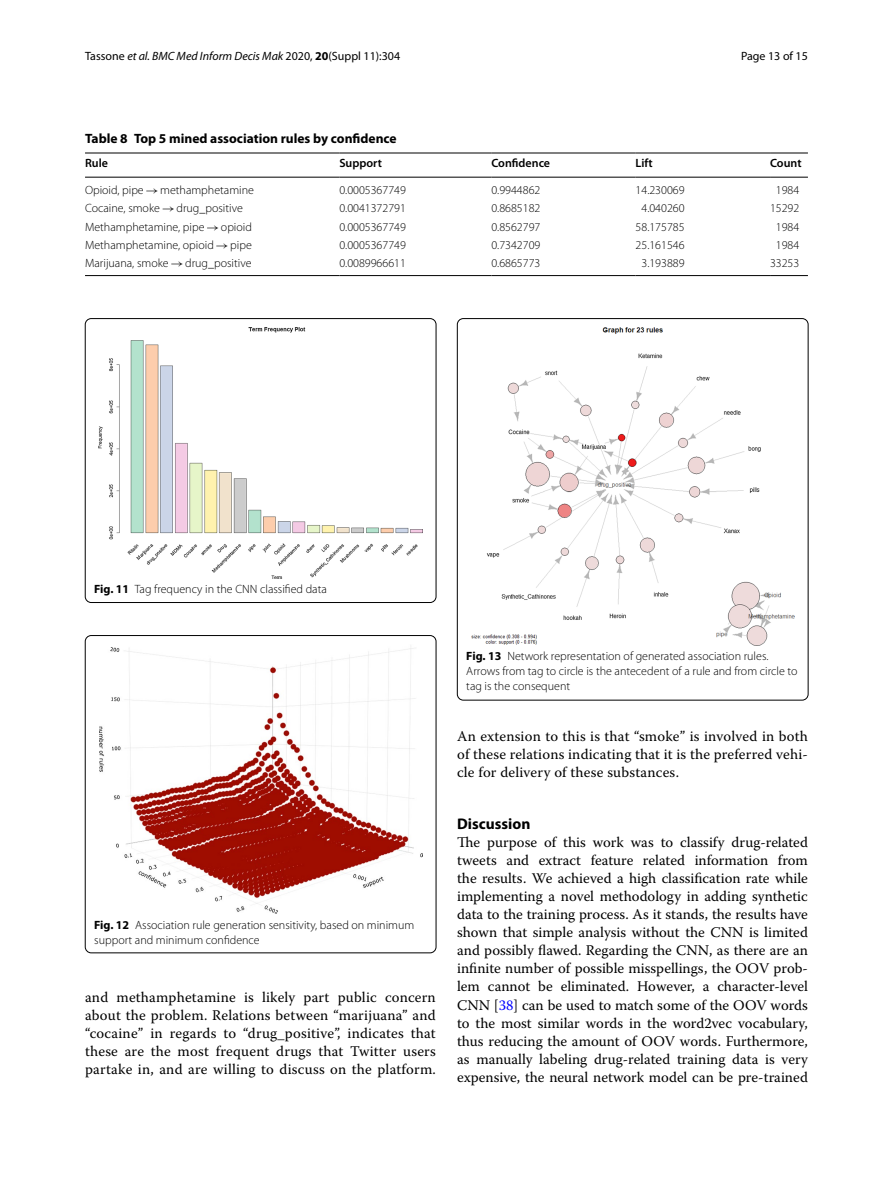
<style>
.page{position:relative;width:893px;height:1187px;background:#fff}
.page>*{position:absolute;margin:0;border:0;box-sizing:border-box;transform-origin:0 0}
.t1{font:700 15.45px "Myriad Pro";color:#000}
.t2{font:14.7px/18px "Warnock Pro";letter-spacing:.015em;color:#000;text-align:justify}
.t3{font:700 13.5px "Myriad Pro";color:#000}
.t4{font:300 12px/15px "Myriad Pro";color:#000}
.t5{font:12px "Myriad Pro";color:#000}
.t6{font:600 12px "Myriad Pro";color:#000}
.s1{font-style:italic}
.s2{font-weight:700}
.s3{font-family:"MTSYN17";font-weight:400}
.s4{font-family:"MTSYN18";font-weight:400}
.s5{font-family:"MTSYN19";font-weight:400}
.s6{font-family:"MTSYN20";font-weight:400}
.s7{font-family:"MTSYN16";font-weight:400}
.s8{color:#00f}
</style>
<div class="page">
<hr style="left:85px;top:153px;width:254px;height:1px;background:#000">
<hr style="left:85px;top:177px;width:254px;height:1px;background:#000">
<hr style="left:339px;top:153px;width:152px;height:1px;background:#000">
<hr style="left:339px;top:177px;width:152px;height:1px;background:#000">
<hr style="left:491px;top:153px;width:145px;height:1px;background:#000">
<hr style="left:491px;top:177px;width:145px;height:1px;background:#000">
<hr style="left:636px;top:153px;width:134px;height:1px;background:#000">
<hr style="left:636px;top:177px;width:134px;height:1px;background:#000">
<hr style="left:770px;top:153px;width:38px;height:1px;background:#000">
<hr style="left:770px;top:177px;width:38px;height:1px;background:#000">
<hr style="left:85px;top:275px;width:254px;height:1px;background:#000">
<hr style="left:339px;top:275px;width:152px;height:1px;background:#000">
<hr style="left:491px;top:275px;width:145px;height:1px;background:#000">
<hr style="left:636px;top:275px;width:134px;height:1px;background:#000">
<hr style="left:770px;top:275px;width:38px;height:1px;background:#000">
<img style="left:99px;top:327px;width:323px;height:251px">
<div style="left:85px;top:318px;width:351px;height:284px;border:1px solid #000;border-radius:6px"></div>
<img style="left:99px;top:647px;width:323px;height:266px">
<div style="left:85px;top:635px;width:351px;height:317px;border:1px solid #000;border-radius:6px"></div>
<img style="left:471px;top:327px;width:323px;height:318px">
<div style="left:457px;top:318px;width:351px;height:382px;border:1px solid #000;border-radius:6px"></div>
<p class="t5" style="left:85px;top:48px;width:317px">Tassone <span class="s1">et al. BMC Med Inform Decis Mak</span> 2020, <span class="s2">20</span>(Suppl 11):304</p>
<p class="t5" style="left:741px;top:48px;width:68px">Page 13 of 15</p>
<p class="t3" style="left:85px;top:130px;width:313px">Table 8 Top 5 mined association rules by confidence</p>
<p class="t6" style="left:85px;top:156px;width:24px">Rule</p>
<p class="t6" style="left:339px;top:156px;width:44px">Support</p>
<p class="t6" style="left:491px;top:156px;width:60px">Confidence</p>
<p class="t6" style="left:636px;top:156px;width:19px">Lift</p>
<p class="t6" style="left:770px;top:156px;width:33px">Count</p>
<p class="t4" style="left:85px;top:183px;width:170px">Opioid, pipe <span class="s3">→</span> methamphetamine</p>
<p class="t4" style="left:339px;top:183px;width:68px">0.0005367749</p>
<p class="t4" style="left:491px;top:183px;width:50px">0.9944862</p>
<p class="t4" style="left:636px;top:183px;width:50px">14.230069</p>
<p class="t4" style="left:776px;top:183px;width:25px">1984</p>
<p class="t4" style="left:85px;top:201px;width:159px">Cocaine, smoke <span class="s4">→</span> drug_positive</p>
<p class="t4" style="left:339px;top:201px;width:68px">0.0041372791</p>
<p class="t4" style="left:491px;top:201px;width:50px">0.8685182</p>
<p class="t4" style="left:641px;top:201px;width:45px">4.040260</p>
<p class="t4" style="left:770px;top:201px;width:31px">15292</p>
<p class="t4" style="left:85px;top:219px;width:168px">Methamphetamine, pipe <span class="s5">→</span> opioid</p>
<p class="t4" style="left:339px;top:219px;width:68px">0.0005367749</p>
<p class="t4" style="left:491px;top:219px;width:50px">0.8562797</p>
<p class="t4" style="left:636px;top:219px;width:50px">58.175785</p>
<p class="t4" style="left:776px;top:219px;width:25px">1984</p>
<p class="t4" style="left:85px;top:237px;width:168px">Methamphetamine, opioid <span class="s6">→</span> pipe</p>
<p class="t4" style="left:339px;top:237px;width:68px">0.0005367749</p>
<p class="t4" style="left:491px;top:237px;width:50px">0.7342709</p>
<p class="t4" style="left:636px;top:237px;width:50px">25.161546</p>
<p class="t4" style="left:776px;top:237px;width:25px">1984</p>
<p class="t4" style="left:85px;top:256px;width:168px">Marijuana, smoke <span class="s7">→</span> drug_positive</p>
<p class="t4" style="left:339px;top:256px;width:68px">0.0089966611</p>
<p class="t4" style="left:491px;top:256px;width:50px">0.6865773</p>
<p class="t4" style="left:641px;top:256px;width:45px">3.193889</p>
<p class="t4" style="left:770px;top:256px;width:31px">33253</p>
<p class="t4" style="left:94px;top:582px;width:234px"><span class="s2">Fig. 11</span> Tag frequency in the CNN classified data</p>
<p class="t4" style="left:94px;top:917px;width:321px"><span class="s2">Fig. 12</span> Association rule generation sensitivity, based on minimum support and minimum confidence</p>
<p class="t2" style="left:85px;top:987px;width:352px">and methamphetamine is likely part public concern about the problem. Relations between “marijuana” and “cocaine” in regards to “drug_positive”, indicates that these are the most frequent drugs that Twitter users partake in, and are willing to discuss on the platform.</p>
<p class="t4" style="left:466px;top:649px;width:333px"><span class="s2">Fig. 13</span> Network representation of generated association rules.<br>Arrows from tag to circle is the antecedent of a rule and from circle to tag is the consequent</p>
<p class="t2" style="left:457px;top:726px;width:352px">An extension to this is that “smoke” is involved in both of these relations indicating that it is the preferred vehi&shy;cle for delivery of these substances.</p>
<p class="t1" style="left:457px;top:814px;width:75px">Discussion</p>
<p class="t2" style="left:457px;top:833px;width:352px">The purpose of this work was to classify drug-related tweets and extract feature related information from the results. We achieved a high classification rate while implementing a novel methodology in adding synthetic data to the training process. As it stands, the results have shown that simple analysis without the CNN is limited and possibly flawed. Regarding the CNN, as there are an infinite number of possible misspellings, the OOV prob&shy;lem cannot be eliminated. However, a character-level CNN [<span class="s8">38</span>] can be used to match some of the OOV words to the most similar words in the word2vec vocabulary, thus reducing the amount of OOV words. Furthermore, as manually labeling drug-related training data is very expensive, the neural network model can be pre-trained</p>
</div>
